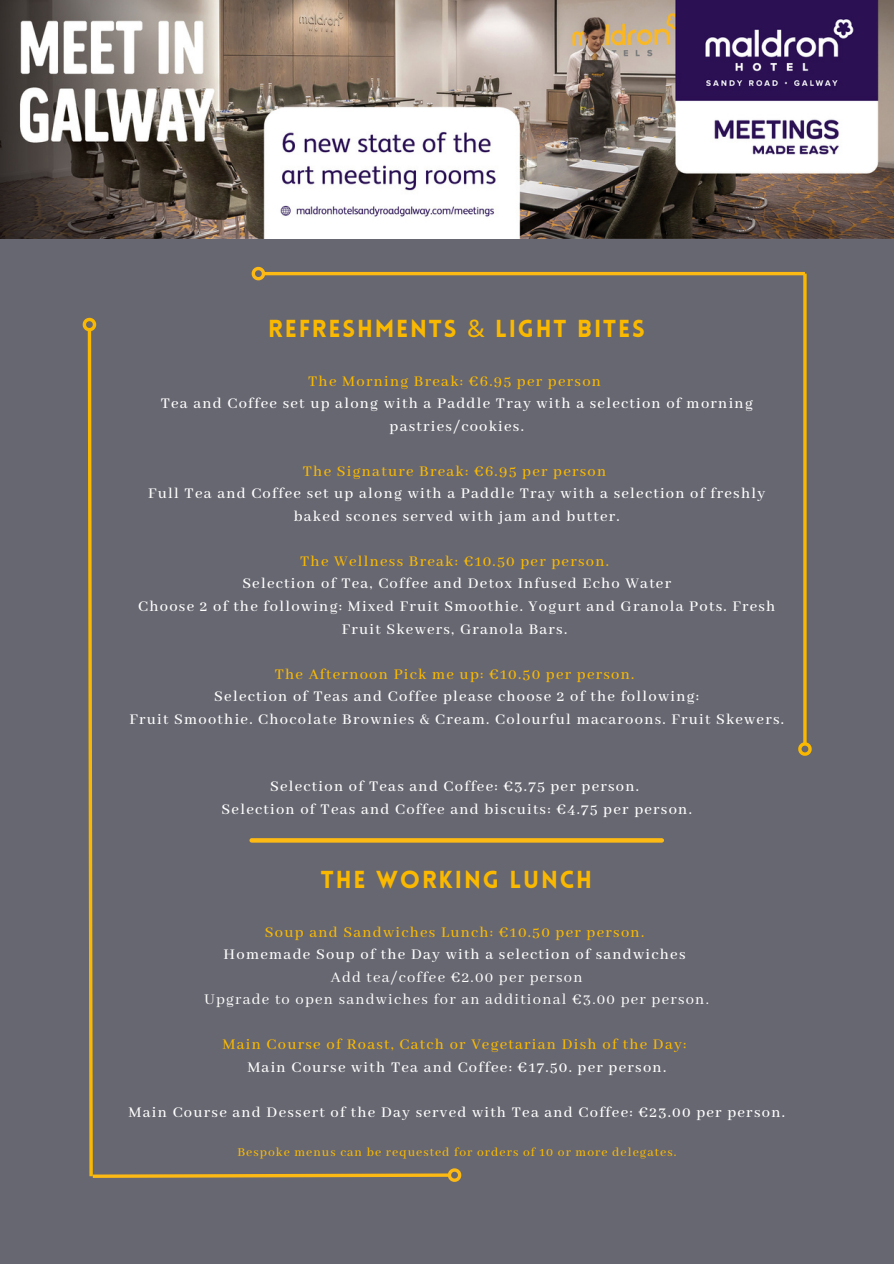
<style>
.page{position:relative;width:894px;height:1264px;background:#fff}
.page>*{position:absolute;margin:0;border:0;box-sizing:border-box;transform-origin:0 0}
.t1{font:900 24px "Lovelo";letter-spacing:.075em;color:#fab900}
.t2{font:500 16.5px/22.5px "Abhaya Libre";letter-spacing:.075em;color:#fff;text-align:center}
.t3{font:500 16.5px "Abhaya Libre";letter-spacing:.075em;color:#fab900}
.t4{font:16.5px/22.5px "Abhaya Libre";letter-spacing:.075em;color:#fff;text-align:center}
.t5{font:500 13.5px "Abhaya Libre";letter-spacing:.075em;color:#fab900}
.s1{font-family:"Noto Sans";font-weight:400}
</style>
<div class="page">
<div style="left:0;top:0;width:893px;height:1263px;background:#676771"></div>
<hr style="left:264px;top:272px;width:540px;height:3px;background:#fdb914">
<svg style="left:251px;top:266px;width:17px;height:15px"></svg>
<hr style="left:803px;top:274px;width:3px;height:469px;background:#fab900">
<svg style="left:798px;top:739px;width:14px;height:17px"></svg>
<svg style="left:82px;top:317px;width:382px;height:865px"></svg>
<img style="left:0;top:0;width:893px;height:239px">
<svg style="left:251px;top:838px;width:410px;height:4px;background:#f7b517"></svg>
<h1 class="t1" style="left:268px;top:319px;width:378px">REFRESHMENTS <span class="s1">&amp;</span> LIGHT BITES</h1>
<p class="t3" style="left:308px;top:372px;width:294px">The Morning Break: €6.95 per person</p>
<p class="t2" style="left:161px;top:393px;width:593px">Tea and Coffee set up along with a Paddle Tray with a selection of morning pastries/cookies.</p>
<p class="t3" style="left:303px;top:462px;width:305px">The Signature Break: €6.95 per person</p>
<p class="t2" style="left:148px;top:483px;width:618px">Full Tea and Coffee set up along with a Paddle Tray with a selection of freshly baked scones served with jam and butter.</p>
<p class="t3" style="left:300px;top:552px;width:310px">The Wellness Break: €10.50 per person.</p>
<p class="t2" style="left:138px;top:573px;width:638px">Selection of Tea, Coffee and Detox Infused Echo Water<br>Choose 2 of the following: Mixed Fruit Smoothie. Yogurt and Granola Pots. Fresh<br>Fruit Skewers, Granola Bars.</p>
<p class="t3" style="left:274px;top:664px;width:361px">The Afternoon Pick me up: €10.50 per person.</p>
<p class="t2" style="left:129px;top:685px;width:655px">Selection of Teas and Coffee please choose 2 of the following:<br>Fruit Smoothie. Chocolate Brownies &amp; Cream. Colourful macaroons. Fruit Skewers.</p>
<p class="t2" style="left:221px;top:775px;width:471px">Selection of Teas and Coffee: €3.75 per person.<br>Selection of Teas and Coffee and biscuits: €4.75 per person.</p>
<h1 class="t1" style="left:321px;top:870px;width:272px">THE WORKING LUNCH</h1>
<p class="t3" style="left:265px;top:922px;width:380px">Soup and Sandwiches Lunch: €10.50 per person.</p>
<p class="t2" style="left:223px;top:943px;width:463px">Homemade Soup of the Day with a selection of sandwiches</p>
<p class="t4" style="left:204px;top:966px;width:505px">Add tea/coffee €2.00 per person<br>Upgrade to open sandwiches for an additional €3.00 per person.</p>
<p class="t3" style="left:222px;top:1035px;width:465px">Main Course of Roast, Catch or Vegetarian Dish of the Day:</p>
<p class="t2" style="left:247px;top:1056px;width:420px">Main Course with Tea and Coffee: €17.50. per person.</p>
<p class="t2" style="left:128px;top:1101px;width:657px">Main Course and Dessert of the Day served with Tea and Coffee: €23.00 per person.</p>
<p class="t5" style="left:237px;top:1144px;width:440px">Bespoke menus can be requested for orders of 10 or more delegates.</p>
</div>
